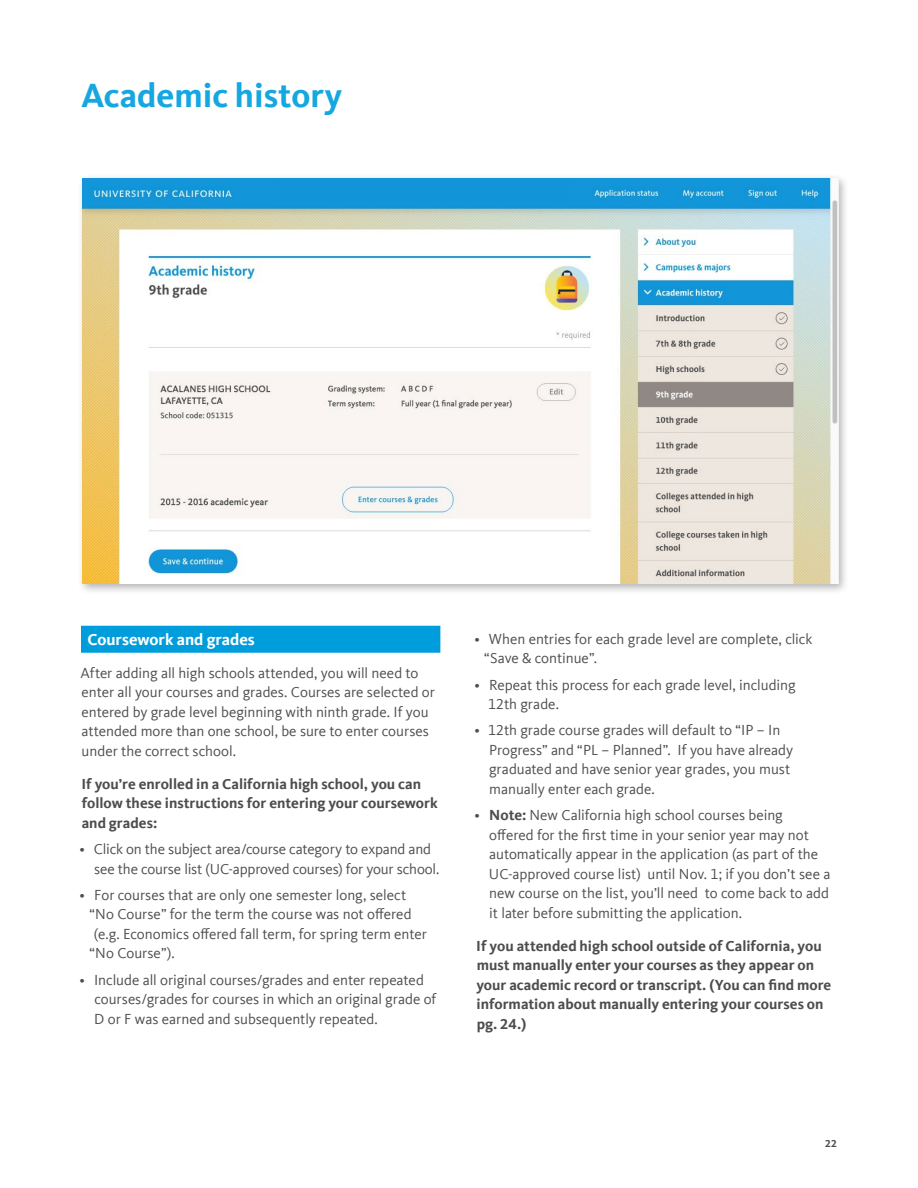
<style>
.page{position:relative;width:918px;height:1188px;background:#fff}
.page>*{position:absolute;margin:0;border:0;box-sizing:border-box;transform-origin:0 0}
.t1{font:700 34.5px "Kievit Offc Pro";color:#15a7e0}
.t2{font:700 16.5px "Kievit Offc Pro";color:#fff}
.t3{font:15px/19.5px "Kievit Offc Pro";letter-spacing:-.005em;color:#4d4d4f}
.t4{font:700 15px/19.5px "Kievit Offc Pro";color:#4d4d4f}
.t5{font:700 10.5px "Kievit Offc Pro";color:#4d4d4f}
.s1{font-weight:700}
</style>
<div class="page">
<div style="left:77px;top:174px;width:773px;height:421px;background:#000;opacity:.3"></div>
<img style="left:82px;top:178px;width:756px;height:405px">
<div style="left:81px;top:626px;width:359px;height:27px;background:#009ddc"></div>
<div style="left:273px;top:183px;width:302px;height:18px;background:#1295d8"></div>
<h1 class="t1" style="left:81px;top:75px;width:263px">Academic history</h1>
<p class="t2" style="left:87px;top:630px;width:169px">Coursework and grades</p>
<p class="t3" style="left:81px;top:663px;width:356px">After adding all high schools attended, you will need to enter all your courses and grades. Courses are selected or entered by grade level beginning with ninth grade. If you attended more than one school, be sure to enter courses under the correct school.</p>
<p class="t4" style="left:81px;top:774px;width:358px">If you’re enrolled in a California high school, you can follow these instructions for entering your coursework and grades:</p>
<p class="t3" style="left:94px;top:839px;width:347px;text-indent:-15px">• Click on the subject area/course category to expand and see the course list (UC-approved courses) for your school.</p>
<p class="t3" style="left:80px;top:885px;width:328px">• For courses that are only one semester long, select</p>
<p class="t3" style="left:89px;top:905px;width:324px">“No Course” for the term the course was not offered</p>
<p class="t3" style="left:94px;top:924px;width:334px">(e.g. Economics offered fall term, for spring term enter</p>
<p class="t3" style="left:89px;top:944px;width:87px">“No Course”).</p>
<p class="t3" style="left:94px;top:970px;width:344px;text-indent:-15px">• Include all original courses/grades and enter repeated courses/grades for courses in which an original grade of<br>D or F was earned and subsequently repeated.</p>
<p class="t3" style="left:484px;top:629px;width:330px;text-indent:-10px">• When entries for each grade level are complete, click “Save &amp; continue”.</p>
<p class="t3" style="left:488px;top:675px;width:309px;text-indent:-14px">• Repeat this process for each grade level, including<br>12th grade.</p>
<p class="t3" style="left:489px;top:720px;width:306px;text-indent:-15px">• 12th grade course grades will default to “IP – In Progress” and “PL – Planned”. If you have already graduated and have senior year grades, you must manually enter each grade.</p>
<p class="t3" style="left:489px;top:805px;width:343px;text-indent:-15px">• <span class="s1">Note:</span> New California high school courses being offered for the first time in your senior year may not automatically appear in the application (as part of the UC-approved course list) until Nov. 1; if you don’t see a new course on the list, you’ll need to come back to add it later before submitting the application.</p>
<p class="t4" style="left:476px;top:936px;width:357px">If you attended high school outside of California, you must manually enter your courses as they appear on your academic record or transcript. (You can find more information about manually entering your courses on pg. 24.)</p>
<p class="t5" style="left:825px;top:1138px;width:13px">22</p>
</div>
